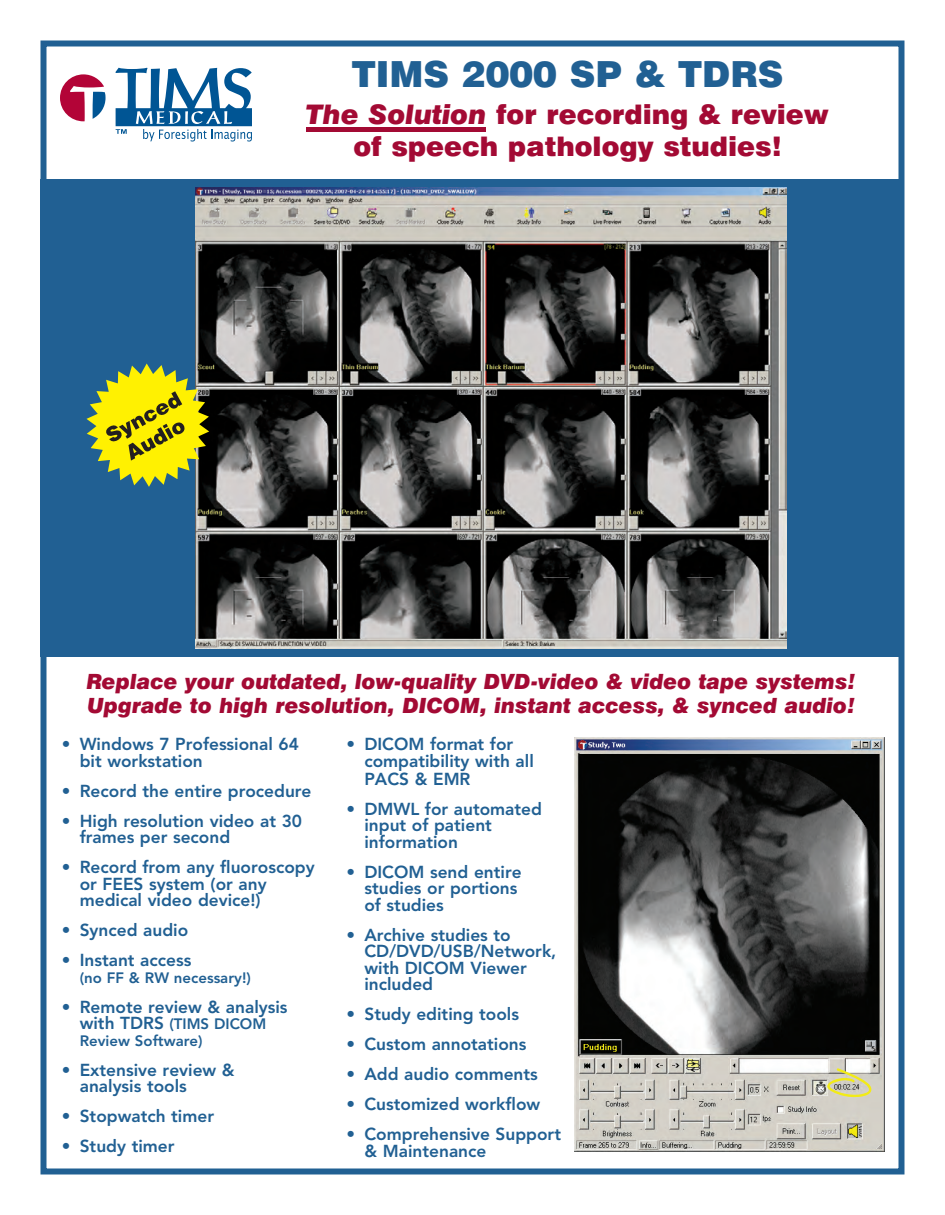
<style>
.page{position:relative;width:945px;height:1215px;background:#fff}
.page>*{position:absolute;margin:0;border:0;box-sizing:border-box;transform-origin:0 0}
.t1{font:900 36px "Swiss 721 BT";color:#216093}
.t2{font:900 27px/32.4px "Swiss 721 BT";color:#a30a34;text-align:center}
.t3{font:italic 900 21px/24px "Swiss 721 BT";color:#a30a34}
.t4{font:800 17.25px/16.5px "Avenir";color:#216093}
.t5{font:800 15px/16.5px "Avenir";color:#216093}
.s1{font-style:italic}
.s2{font-size:17.25px}
</style>
<div class="page">
<div style="left:40px;top:180px;width:864px;height:477px;background:#216093"></div>
<div style="left:40px;top:40px;width:864px;height:1134px;border:6px solid #216093"></div>
<img style="left:575px;top:737px;width:310px;height:415px">
<img style="left:195px;top:187px;width:591px;height:462px">
<svg style="left:827px;top:1068px;width:44px;height:29px"></svg>
<svg style="left:86px;top:364px;width:123px;height:123px"></svg>
<svg style="left:60px;top:74px;width:46px;height:47px"></svg>
<svg style="left:115px;top:68px;width:137px;height:74px"></svg>
<hr style="left:306px;top:128px;width:180px;height:4px;background:#a30a34">
<h1 class="t1" style="left:352px;top:61px;width:433px">TIMS 2000 SP &amp; TDRS</h1>
<h2 class="t2" style="left:306px;top:101px;width:524px"><span class="s1">The Solution</span> for recording &amp; review of speech pathology studies!</h2>
<p class="t3" style="left:86px;top:671px;width:771px">Replace your outdated, low-quality DVD-video &amp; video tape systems!<br>Upgrade to high resolution, DICOM, instant access, &amp; synced audio!</p>
<p class="t4" style="left:80px;top:735px;width:221px;text-indent:-18px">• Windows 7 Professional 64 bit workstation</p>
<p class="t4" style="left:62px;top:781px;width:251px">• Record the entire procedure</p>
<p class="t4" style="left:80px;top:811px;width:224px;text-indent:-18px">• High resolution video at 30 frames per second</p>
<p class="t4" style="left:80px;top:858px;width:236px;text-indent:-18px">• Record from any fluoroscopy or FEES system (or any medical video device!)</p>
<p class="t4" style="left:62px;top:921px;width:128px">• Synced audio</p>
<p class="t4" style="left:62px;top:951px;width:131px">• Instant access</p>
<p class="t5" style="left:80px;top:968px;width:173px">(no FF &amp; RW necessary!)</p>
<p class="t4" style="left:62px;top:997px;width:227px">• Remote review &amp; analysis</p>
<p class="t5" style="left:80px;top:1015px;width:188px"><span class="s2">with TDRS</span> (TIMS DICOM<br>Review Software)</p>
<p class="t4" style="left:80px;top:1060px;width:156px;text-indent:-18px">• Extensive review &amp; analysis tools</p>
<p class="t4" style="left:62px;top:1107px;width:154px">• Stopwatch timer</p>
<p class="t4" style="left:62px;top:1137px;width:114px">• Study timer</p>
<p class="t4" style="left:364px;top:734px;width:171px;line-height:17.2px;text-indent:-18px">• DICOM format for compatibility with all<br>PACS &amp; EMR</p>
<p class="t4" style="left:364px;top:799px;width:179px;text-indent:-18px">• DMWL for automated input of patient information</p>
<p class="t4" style="left:364px;top:862px;width:159px;text-indent:-18px">• DICOM send entire studies or portions of studies</p>
<p class="t4" style="left:364px;top:925px;width:193px;text-indent:-18px">• Archive studies to<br>CD/DVD/USB/Network, with DICOM Viewer included</p>
<p class="t4" style="left:346px;top:1005px;width:174px">• Study editing tools</p>
<p class="t4" style="left:346px;top:1035px;width:182px">• Custom annotations</p>
<p class="t4" style="left:346px;top:1065px;width:193px">• Add audio comments</p>
<p class="t4" style="left:346px;top:1095px;width:195px">• Customized workflow</p>
<p class="t4" style="left:364px;top:1125px;width:198px;text-indent:-18px">• Comprehensive Support &amp; Maintenance</p>
</div>
